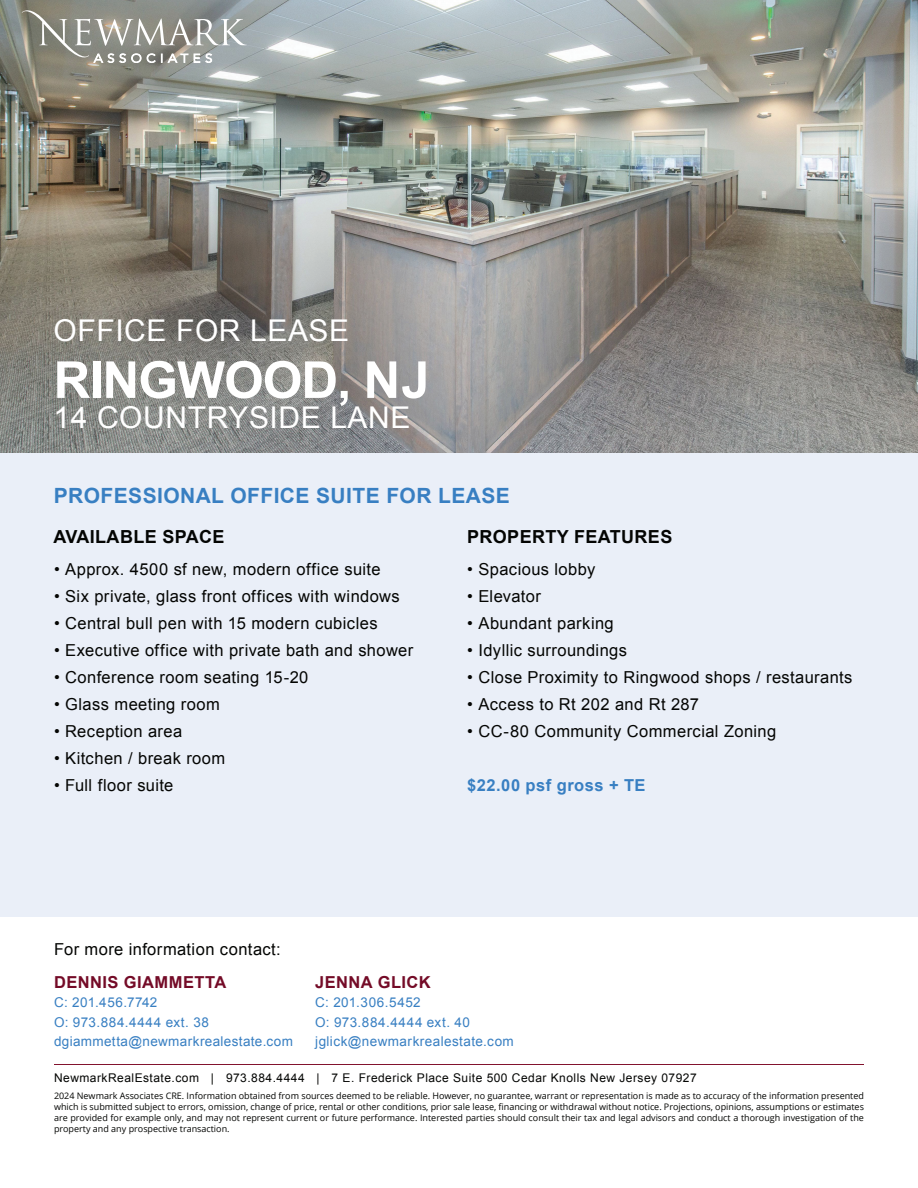
<style>
.page{position:relative;width:918px;height:1188px;background:#fff}
.page>*{position:absolute;margin:0;border:0;box-sizing:border-box;transform-origin:0 0}
.t1{font:700 51px "Arial";letter-spacing:-.02em;color:#fff}
.t2{font:30px "Arial";letter-spacing:.02em;color:#fff}
.t3{font:700 21px "Arial";letter-spacing:.02em;color:#387fc2}
.t4{font:700 18px "Arial";letter-spacing:.02em;color:#040503}
.t5{font:16.5px "Arial";letter-spacing:.025em;color:#040503}
.t6{font:700 16.5px "Arial";letter-spacing:.025em;color:#740b27}
.t7{font:700 16.5px "Arial";letter-spacing:.03em;color:#387fc2}
.t8{font:13.5px/19.5px "Arial";letter-spacing:.03em;color:#387fc2}
.t9{font:12px "Arial";letter-spacing:.04em;color:#040503}
.t10{font:9px/10.8px "Open Sans";color:#040503;text-align:justify}
</style>
<div class="page">
<img style="left:0;top:0;width:918px;height:454px">
<div style="left:0;top:454px;width:918px;height:463px;background:#eaeff8"></div>
<hr style="left:54px;top:1064px;width:810px;height:1px;background:#82132e">
<svg style="left:22px;top:10px;width:225px;height:53px;background:#9c9d96"></svg>
<h2 class="t2" style="left:54px;top:310px;width:297px">OFFICE FOR LEASE</h2>
<h1 class="t1" style="left:54px;top:346px;width:378px">RINGWOOD, NJ</h1>
<h2 class="t2" style="left:54px;top:398px;width:359px">14 COUNTRYSIDE LANE</h2>
<h3 class="t3" style="left:54px;top:482px;width:458px">PROFESSIONAL OFFICE SUITE FOR LEASE</h3>
<h3 class="t4" style="left:54px;top:525px;width:173px">AVAILABLE SPACE</h3>
<h3 class="t4" style="left:467px;top:525px;width:207px">PROPERTY FEATURES</h3>
<h3 class="t5" style="left:467px;top:558px;width:130px">• Spacious lobby</h3>
<h3 class="t5" style="left:467px;top:585px;width:75px">• Elevator</h3>
<h3 class="t5" style="left:467px;top:612px;width:148px">• Abundant parking</h3>
<h3 class="t5" style="left:467px;top:639px;width:161px">• Idyllic surroundings</h3>
<h3 class="t5" style="left:467px;top:666px;width:387px">• Close Proximity to Ringwood shops / restaurants</h3>
<h3 class="t5" style="left:467px;top:693px;width:233px">• Access to Rt 202 and Rt 287</h3>
<h3 class="t5" style="left:467px;top:720px;width:311px">• CC-80 Community Commercial Zoning</h3>
<h3 class="t7" style="left:467px;top:774px;width:180px">$22.00 psf gross + TE</h3>
<h3 class="t5" style="left:54px;top:558px;width:328px">• Approx. 4500 sf new, modern office suite</h3>
<h3 class="t5" style="left:54px;top:585px;width:347px">• Six private, glass front offices with windows</h3>
<h3 class="t5" style="left:54px;top:612px;width:325px">• Central bull pen with 15 modern cubicles</h3>
<h3 class="t5" style="left:54px;top:639px;width:361px">• Executive office with private bath and shower</h3>
<h3 class="t5" style="left:54px;top:666px;width:256px">• Conference room seating 15-20</h3>
<h3 class="t5" style="left:54px;top:693px;width:167px">• Glass meeting room</h3>
<h3 class="t5" style="left:54px;top:720px;width:130px">• Reception area</h3>
<h3 class="t5" style="left:54px;top:747px;width:173px">• Kitchen / break room</h3>
<h3 class="t5" style="left:54px;top:774px;width:121px">• Full floor suite</h3>
<h3 class="t5" style="left:54px;top:939px;width:228px">For more information contact:</h3>
<h3 class="t6" style="left:54px;top:971px;width:174px">DENNIS GIAMMETTA</h3>
<h3 class="t8" style="left:54px;top:993px;width:241px">C: 201.456.7742<br>O: 973.884.4444 ext. 38 dgiammetta@newmarkrealestate.com</h3>
<h3 class="t6" style="left:315px;top:971px;width:117px">JENNA GLICK</h3>
<h3 class="t8" style="left:315px;top:993px;width:200px">C: 201.306.5452<br>O: 973.884.4444 ext. 40 jglick@newmarkrealestate.com</h3>
<h3 class="t9" style="left:54px;top:1070px;width:644px">NewmarkRealEstate.com | 973.884.4444 | 7 E. Frederick Place Suite 500 Cedar Knolls New Jersey 07927</h3>
<p class="t10" style="left:54px;top:1090px;width:812px">2024 Newmark Associates CRE. Information obtained from sources deemed to be reliable. However, no guarantee, warrant or representation is made as to accuracy of the information presented which is submitted subject to errors, omission, change of price, rental or other conditions, prior sale lease, financing or withdrawal without notice. Projections, opinions, assumptions or estimates are provided for example only, and may not represent current or future performance. Interested parties should consult their tax and legal advisors and conduct a thorough investigation of the property and any prospective transaction.</p>
</div>
